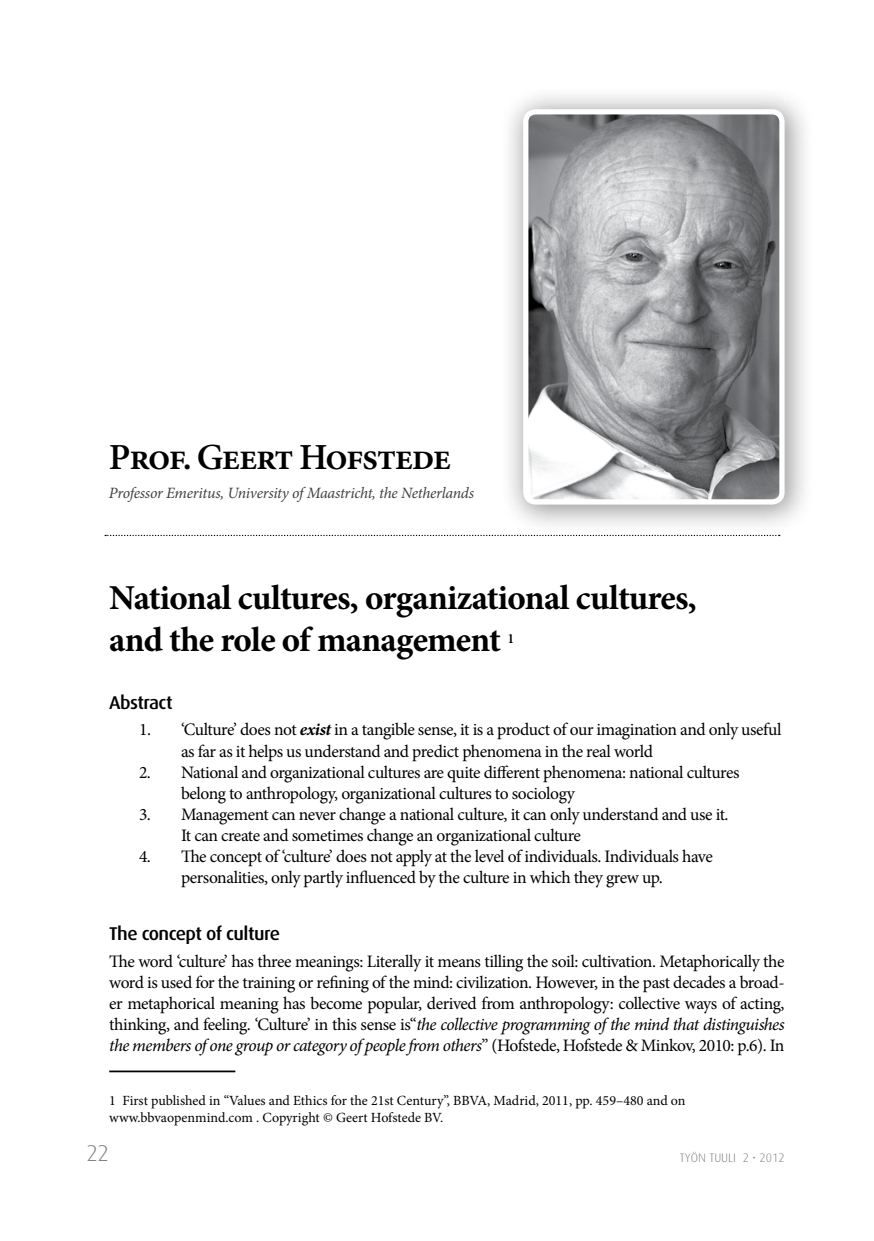
<style>
.page{position:relative;width:874px;height:1241px;background:#fff}
.page>*{position:absolute;margin:0;border:0;box-sizing:border-box;transform-origin:0 0}
.t1{font:600 36.75px "Minion Pro";letter-spacing:-.045em;color:#000}
.t2{font:700 35px/42px "Minion Pro";letter-spacing:-.02em;color:#000}
.t3{font:300 22.75px "Dax";color:#808285}
.t4{font:500 18.55px "Dax";letter-spacing:-.03em;color:#000;scale:1.04 1}
.t5{font:17.5px/21px "Minion Pro";letter-spacing:-.03em;color:#000}
.t6{font:italic 15.75px "Minion Pro";letter-spacing:-.02em;color:#414042}
.t7{font:14px/16.8px "Minion Pro";color:#000}
.t8{font:600 14px "Minion Pro";color:#000}
.t9{font:300 12.25px "Dax";color:#808285}
.s1{font-weight:700;font-style:italic}
.s2{font-style:italic}
</style>
<div class="page">
<hr style="left:109px;top:1070px;width:126px;height:2px;background:#000">
<svg style="left:105px;top:534px;width:674px;height:2px"></svg>
<div style="left:499px;top:85px;width:315px;height:450px;background:#000;opacity:.4"></div>
<img style="left:525px;top:115px;width:253px;height:387px">
<div style="left:523px;top:109px;width:261px;height:395px;border:5px solid #fff;border-radius:10px"></div>
<h1 class="t1" style="left:109px;top:432px;width:344px">Prof. Geert Hofstede</h1>
<p class="t6" style="left:109px;top:482px;width:366px">Professor Emeritus, University of Maastricht, the Netherlands</p>
<h2 class="t2" style="left:109px;top:576px;width:588px">National cultures, organizational cultures, and the role of management</h2>
<p class="t8" style="left:507px;top:628px;width:8px">1</p>
<p class="t4" style="left:109px;top:692px;width:62px">Abstract</p>
<p class="t5" style="left:181px;top:719px;width:601px;text-indent:-42px">1. ‘Culture’ does not <span class="s1">exist</span> in a tangible sense, it is a product of our imagination and only useful as far as it helps us understand and predict phenomena in the real world</p>
<p class="t5" style="left:181px;top:761px;width:559px;text-indent:-42px">2. National and organizational cultures are quite different phenomena: national cultures belong to anthropology, organizational cultures to sociology</p>
<p class="t5" style="left:181px;top:803px;width:549px;text-indent:-42px">3. Management can never change a national culture, it can only understand and use it.<br>It can create and sometimes change an organizational culture</p>
<p class="t5" style="left:139px;top:845px;width:575px;text-align:center">4. The concept of ‘culture’ does not apply at the level of individuals. Individuals have personalities, only partly influenced by the culture in which they grew up.</p>
<p class="t4" style="left:109px;top:923px;width:166px">The concept of culture</p>
<p class="t5" style="left:109px;top:950px;width:676px;text-align:justify">The word ‘culture’ has three meanings: Literally it means tilling the soil: cultivation. Metaphorically the word is used for the training or refining of the mind: civilization. However, in the past decades a broad&shy;er metaphorical meaning has become popular, derived from anthropology: collective ways of acting, thinking, and feeling. ‘Culture’ in this sense is“<span class="s2">the collective programming of the mind that distinguishes the members of one group or category of people from others</span>” (Hofstede, Hofstede &amp; Minkov, 2010: p.6). In</p>
<p class="t7" style="left:109px;top:1091px;width:577px">1 First published in “Values and Ethics for the 21st Century”, BBVA, Madrid, 2011, pp. 459–480 and on www.bbvaopenmind.com . Copyright © Geert Hofstede BV.</p>
<h3 class="t3" style="left:86px;top:1139px;width:24px">22</h3>
<p class="t9" style="left:679px;top:1150px;width:106px">TYÖN TUULI 2 • 2012</p>
</div>
